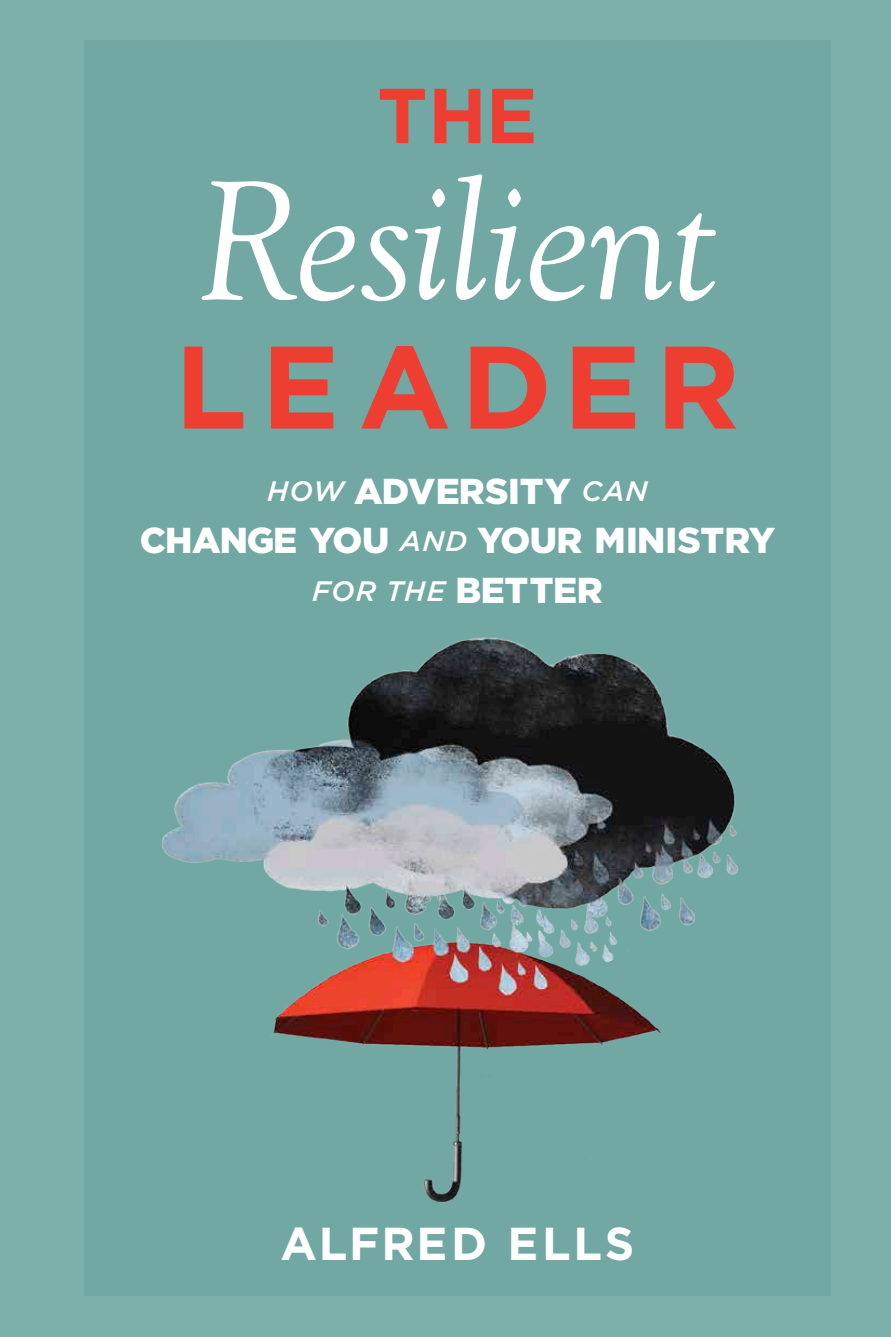
<style>
.page{position:relative;width:891px;height:1337px;background:#fff}
.page>*{position:absolute;margin:0;border:0;box-sizing:border-box;transform-origin:0 0}
.t1{font:italic 167.62px "Goudy";letter-spacing:-.015em;color:#fff}
.t2{font:700 117px "Gotham";letter-spacing:.12em;color:#ee3e31}
.t3{font:700 77.62px "Gotham";color:#ee3e31}
.t4{font:700 46.12px "Gotham";letter-spacing:.055em;color:#fff}
.t5{font:900 36px/49.5px "Gotham";letter-spacing:-.015em;color:#fff;text-align:center}
.t6{font:italic 500 28.12px "Gotham";letter-spacing:.03em;color:#fff}
.s1{font-weight:500;font-style:italic;font-size:28.12px}
.s2{font-weight:900;font-style:normal;font-size:36px}
</style>
<div class="page">
<div style="left:0;top:0;width:891px;height:1336px;background:#7bafaa"></div>
<div style="left:84px;top:40px;width:747px;height:1256px;background:#72a8a3"></div>
<img style="left:162px;top:637px;width:576px;height:566px">
<h3 class="t3" style="left:377px;top:64px;width:162px">THE</h3>
<h1 class="t1" style="left:199px;top:140px;width:519px">Resilient</h1>
<h2 class="t2" style="left:175px;top:309px;width:567px">LEADER</h2>
<p class="t5" style="left:140px;top:466px;width:637px"><span class="s1">HOW</span> ADVERSITY <span class="s1">CAN<br></span>CHANGE YOU <span class="s1">AND</span> YOUR MINISTRY</p>
<p class="t6" style="left:312px;top:572px;width:292px">FOR THE <span class="s2">BETTER</span></p>
<p class="t4" style="left:280px;top:1213px;width:356px">ALFRED ELLS</p>
</div>
